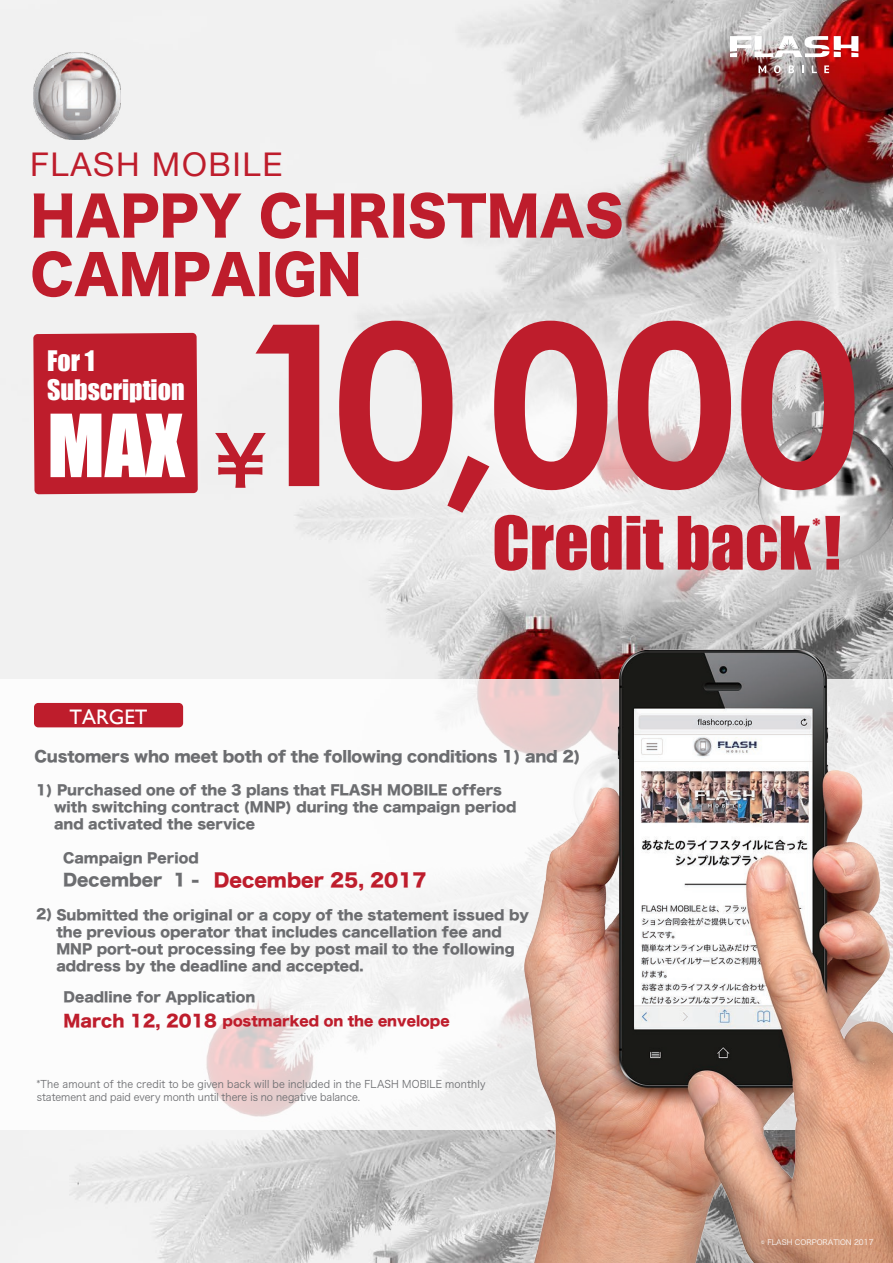
<style>
.page{position:relative;width:893px;height:1263px;background:#fff}
.page>*{position:absolute;margin:0;border:0;box-sizing:border-box;transform-origin:0 0}
.t1{font:700 224.55px "Century Gothic";color:#be1d2c}
.t2{font:80.25px "Impact";color:#fff}
.t3{font:68.85px "Hira Kaku Pro N W6";color:#be1d2c}
.t4{font:67.95px "Impact";color:#be1d2c}
.t5{font:53.1px/58.5px "Hira Kaku Std N W8";color:#be1d2c}
.t6{font:32.7px "Helvetica Neue";letter-spacing:.05em;color:#be1d2c}
.t7{font:25.95px/28.7px "Impact";color:#fff}
.t8{font:21px "Gill Sans";color:#fff}
.t9{font:700 19.8px "Century Gothic";color:#be1d2c}
.t10{font:18.3px "Hira Kaku Std N W8";color:#be1d2c}
.t11{font:16.5px "Hira Kaku Std N W8";color:#6c6d70}
.t12{font:15px "Hira Kaku Std W8";letter-spacing:-.01em;color:#6c6d70}
.t13{font:13.5px/17px "Hira Kaku Std N W8";color:#6c6d70}
.t14{font:13.5px "Hira Kaku Std N W8";color:#be1d2c}
.t15{font:10.5px/12.8px "Hira Kaku Pro W3";letter-spacing:.01em;color:#6c6d70;scale:.94 1}
.t16{font:7.35px "Hira Kaku Pro W3";color:#fff}
.s1{font-size:16.5px}
</style>
<div class="page">
<img style="left:0;top:0;width:893px;height:1263px">
<svg style="left:758px;top:65px;width:8px;height:8px"></svg>
<svg style="left:774px;top:65px;width:7px;height:8px"></svg>
<svg style="left:788px;top:65px;width:6px;height:8px"></svg>
<svg style="left:802px;top:65px;width:2px;height:8px"></svg>
<svg style="left:812px;top:65px;width:5px;height:8px"></svg>
<svg style="left:824px;top:65px;width:5px;height:8px"></svg>
<svg style="left:730px;top:36px;width:128px;height:21px"></svg>
<img style="left:33px;top:53px;width:87px;height:86px">
<img style="left:59px;top:59px;width:44px;height:25px">
<div style="left:0;top:679px;width:893px;height:451px;background:#fff"></div>
<img style="left:507px;top:626px;width:386px;height:637px">
<div style="left:33px;top:333px;width:165px;height:161px;background:#be1d2c"></div>
<div style="left:34px;top:703px;width:149px;height:24px;background:#be1d2c;border-radius:4px"></div>
<svg style="left:413px;top:294px;width:406px;height:220px;fill:#eaeaea"></svg>
<svg style="left:340px;top:468px;width:553px;height:158px"></svg>
<h3 class="t6" style="left:30px;top:141px;width:254px">FLASH MOBILE</h3>
<h3 class="t5" style="left:30px;top:188px;width:595px">HAPPY CHRISTMAS<br>CAMPAIGN</h3>
<h3 class="t7" style="left:47px;top:346px;width:139px">For 1<br>Subscription</h3>
<h2 class="t2" style="left:47px;top:383px;width:139px">MAX</h2>
<h1 class="t1" style="left:236px;top:234px;width:626px">10,000</h1>
<h3 class="t3" style="left:214px;top:399px;width:54px">¥</h3>
<h3 class="t4" style="left:492px;top:490px;width:351px">Credit back !</h3>
<h3 class="t9" style="left:812px;top:511px;width:10px">*</h3>
<h3 class="t8" style="left:70px;top:704px;width:80px">TARGET</h3>
<p class="t12" style="left:34px;top:748px;width:548px">Customers who meet both of the following conditions 1) and 2)</p>
<p class="t13" style="left:54px;top:781px;width:464px;text-indent:-18px">1) Purchased one of the 3 plans that FLASH MOBILE offers with switching contract (MNP) during the campaign period and activated the service</p>
<p class="t13" style="left:63px;top:850px;width:137px">Campaign Period</p>
<p class="t11" style="left:63px;top:871px;width:138px">December 1 -</p>
<h3 class="t10" style="left:214px;top:870px;width:215px">December 25, 2017</h3>
<p class="t13" style="left:56px;top:907px;width:474px;text-indent:-20px">2) Submitted the original or a copy of the statement issued by the previous operator that includes cancellation fee and MNP port-out processing fee by post mail to the following address by the deadline and accepted.</p>
<p class="t13" style="left:64px;top:989px;width:193px">Deadline for Application</p>
<p class="t14" style="left:64px;top:1013px;width:388px"><span class="s1">March 12, 2018</span> postmarked on the envelope</p>
<p class="t15" style="left:37px;top:1077px;width:479px">*The amount of the credit to be given back will be included in the FLASH MOBILE monthly statement and paid every month until there is no negative balance.</p>
<p class="t16" style="left:761px;top:1236px;width:114px">© FLASH CORPORATION 2017</p>
<p class="t16" style="left:761px;top:1240px;width:114px">© FLASH CORPORATION 2017</p>
</div>
